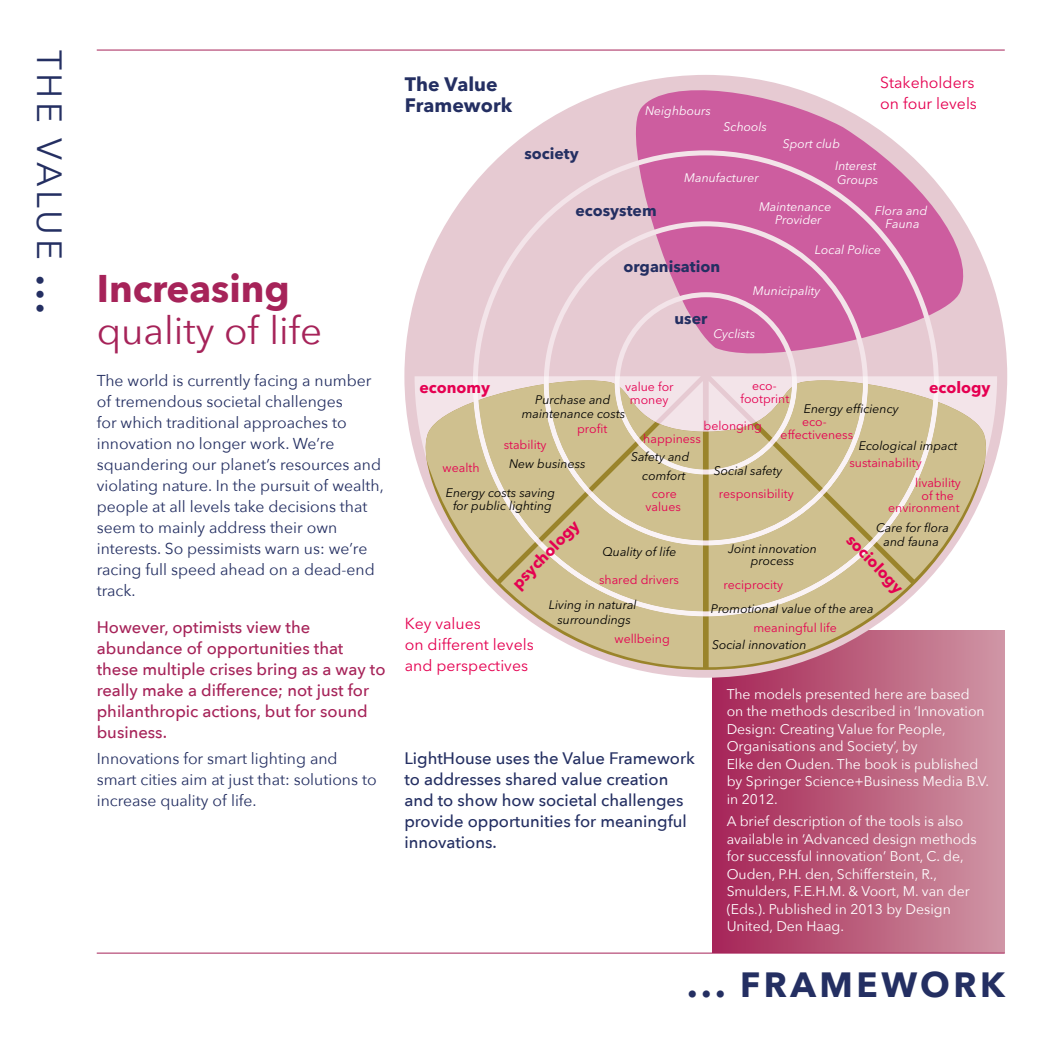
<style>
.page{position:relative;width:1042px;height:1042px;background:#fff}
.page>*{position:absolute;margin:0;border:0;box-sizing:border-box;transform-origin:0 0}
.t1{font:38.5px "Avenir Next";color:#a62359}
.t2{font:700 38.5px "Avenir Next";color:#a62359}
.t3{font:700 35px "Avenir Next";letter-spacing:.1em;color:#242f62}
.t4{font:35px "Avenir Next";letter-spacing:.1em;color:#242f62}
.t5{font:700 19.25px/21px "Avenir Next";color:#242f62}
.t6{font:500 16.62px/21px "Avenir Next";color:#a62359}
.t7{font:500 16.62px/21px "Avenir Next";color:#242f62}
.t8{font:15.75px/21px "Avenir Next";color:#242f62}
.t9{font:15.75px/21px "Avenir Next";color:#e50051}
.t10{font:700 15.75px "Avenir Next";color:#e50051}
.t11{font:700 15.75px "Avenir Next";color:#242f62}
.t12{font:14px/17.5px "Avenir Next";color:#fff}
.t13{font:italic 12.25px/13.7px "Avenir Next";color:#000;text-align:center}
.t14{font:12.25px/12.8px "Avenir Next";color:#e50051;text-align:center}
.t15{font:italic 12.25px/13.7px "Avenir Next";color:#fff;text-align:center}
.s1{font-weight:700}
</style>
<div class="page">
<div style="left:712px;top:631px;width:293px;height:321px;background:linear-gradient(to right,#a62456,#cf96a4)"></div>
<hr style="left:97px;top:50px;width:908px;height:1px;background:#a62359">
<div style="left:404px;top:75px;width:603px;height:603px;background:#e6cad2;border-radius:50%"></div>
<svg style="left:407px;top:417px;width:597px;height:253px"></svg>
<svg style="left:618px;top:76px;width:359px;height:216px"></svg>
<svg style="left:473px;top:150px;width:466px;height:142px;fill:#cd5d9f"></svg>
<svg style="left:544px;top:221px;width:324px;height:71px;fill:#cd5d9f"></svg>
<svg style="left:500px;top:616px;width:203px;height:51px;fill:#cfc08f"></svg>
<svg style="left:708px;top:616px;width:203px;height:51px;background:#cba690"></svg>
<svg style="left:414px;top:292px;width:583px;height:324px"></svg>
<hr style="left:97px;top:952px;width:908px;height:1px;background:#a62359">
<h2 class="t4" style="left:79px;top:50px;width:266px;rotate:90deg">THE VALUE <span class="s1">...</span></h2>
<p class="t5" style="left:405px;top:74px;width:109px">The Value<br>Framework</p>
<p class="t11" style="left:524px;top:140px;width:56px">society</p>
<p class="t15" style="left:645px;top:104px;width:67px">Neighbours</p>
<p class="t15" style="left:723px;top:119px;width:45px">Schools</p>
<p class="t15" style="left:684px;top:171px;width:76px">Manufacturer</p>
<p class="t15" style="left:783px;top:137px;width:59px">Sport club</p>
<p class="t9" style="left:880px;top:72px;width:98px">Stakeholders on four levels</p>
<p class="t15" style="left:835px;top:158px;width:45px;text-align:left">Interest<br>Groups</p>
<p class="t15" style="left:759px;top:199px;width:74px">Maintenance<br>Provider</p>
<p class="t15" style="left:815px;top:242px;width:68px">Local Police</p>
<p class="t15" style="left:753px;top:283px;width:69px">Municipality</p>
<p class="t15" style="left:713px;top:327px;width:43px">Cyclists</p>
<p class="t15" style="left:875px;top:203px;width:54px">Flora and<br>Fauna</p>
<p class="t11" style="left:575px;top:196px;width:83px">ecosystem</p>
<p class="t11" style="left:623px;top:253px;width:98px">organisation</p>
<h1 class="t2" style="left:97px;top:255px;width:195px">Increasing</h1>
<h1 class="t1" style="left:97px;top:298px;width:227px">quality of life</h1>
<p class="t8" style="left:97px;top:369px;width:288px">The world is currently facing a number of tremendous societal challenges<br>for which traditional approaches to innovation no longer work. We’re squandering our planet’s resources and violating nature. In the pursuit of wealth, people at all levels take decisions that seem to mainly address their own interests. So pessimists warn us: we’re racing full speed ahead on a dead-end track.</p>
<p class="t6" style="left:97px;top:616px;width:290px">However, optimists view the abundance of opportunities that these multiple crises bring as a way to really make a difference; not just for philanthropic actions, but for sound business.</p>
<p class="t8" style="left:97px;top:747px;width:281px">Innovations for smart lighting and smart cities aim at just that: solutions to increase quality of life.</p>
<p class="t7" style="left:404px;top:747px;width:292px">LightHouse uses the Value Framework to addresses shared value creation and to show how societal challenges provide opportunities for meaningful innovations.</p>
<p class="t11" style="left:674px;top:305px;width:34px">user</p>
<p class="t10" style="left:419px;top:374px;width:72px">economy</p>
<p class="t10" style="left:929px;top:374px;width:63px">ecology</p>
<p class="t14" style="left:625px;top:380px;width:50px">value for money</p>
<p class="t14" style="left:740px;top:379px;width:50px">eco&shy;footprint</p>
<p class="t14" style="left:703px;top:418px;width:60px">belonging</p>
<p class="t13" style="left:522px;top:392px;width:105px">Purchase and maintenance costs</p>
<p class="t13" style="left:804px;top:402px;width:96px">Energy efficiency</p>
<p class="t14" style="left:780px;top:415px;width:74px">eco&shy;effectiveness</p>
<p class="t14" style="left:577px;top:421px;width:32px">profit</p>
<p class="t14" style="left:643px;top:432px;width:59px">happiness</p>
<p class="t14" style="left:504px;top:437px;width:44px">stability</p>
<p class="t13" style="left:859px;top:438px;width:100px">Ecological impact</p>
<p class="t13" style="left:642px;top:447px;width:49px;line-height:18.2px;text-align:left;text-indent:-11px">Safety and comfort</p>
<p class="t14" style="left:849px;top:455px;width:74px">sustainability</p>
<p class="t13" style="left:509px;top:457px;width:78px">New business</p>
<p class="t14" style="left:443px;top:460px;width:38px">wealth</p>
<p class="t13" style="left:714px;top:463px;width:70px">Social safety</p>
<p class="t14" style="left:915px;top:475px;width:47px">livability</p>
<p class="t14" style="left:921px;top:488px;width:34px">of the</p>
<p class="t14" style="left:888px;top:501px;width:73px">environment</p>
<p class="t13" style="left:446px;top:485px;width:111px">Energy costs saving for public lighting</p>
<p class="t14" style="left:719px;top:487px;width:76px">responsibility</p>
<p class="t14" style="left:645px;top:487px;width:37px">core values</p>
<p class="t10" style="left:505px;top:576px;width:90px;rotate:-46deg">psychology</p>
<p class="t13" style="left:876px;top:520px;width:74px">Care for flora and fauna</p>
<p class="t10" style="left:859px;top:527px;width:76px;rotate:46deg">sociology</p>
<p class="t13" style="left:728px;top:542px;width:90px;line-height:12.4px">Joint innovation process</p>
<p class="t13" style="left:602px;top:544px;width:75px">Quality of life</p>
<p class="t14" style="left:599px;top:572px;width:81px">shared drivers</p>
<p class="t14" style="left:723px;top:578px;width:61px">reciprocity</p>
<p class="t14" style="left:753px;top:621px;width:85px">meaningful life</p>
<p class="t13" style="left:549px;top:596px;width:89px;line-height:15px">Living in natural surroundings</p>
<p class="t13" style="left:711px;top:602px;width:164px">Promotional value of the area</p>
<p class="t9" style="left:405px;top:612px;width:130px">Key values<br>on different levels and perspectives</p>
<p class="t14" style="left:614px;top:632px;width:57px">wellbeing</p>
<p class="t13" style="left:712px;top:637px;width:96px">Social innovation</p>
<p class="t12" style="left:726px;top:684px;width:264px">The models presented here are based on the methods described in ‘Innovation<br>Design: Creating Value for People,<br>Organisations and Society’, by<br>Elke den Ouden. The book is published by Springer Science+Business Media B.V. in 2012.</p>
<p class="t12" style="left:726px;top:812px;width:251px">A brief description of the tools is also available in ‘Advanced design methods for successful innovation’ Bont, C. de, Ouden, P.H. den, Schifferstein, R., Smulders, F.E.H.M. &amp; Voort, M. van der (Eds.). Published in 2013 by Design United, Den Haag.</p>
<h2 class="t3" style="left:687px;top:955px;width:320px">... FRAMEWORK</h2>
</div>
